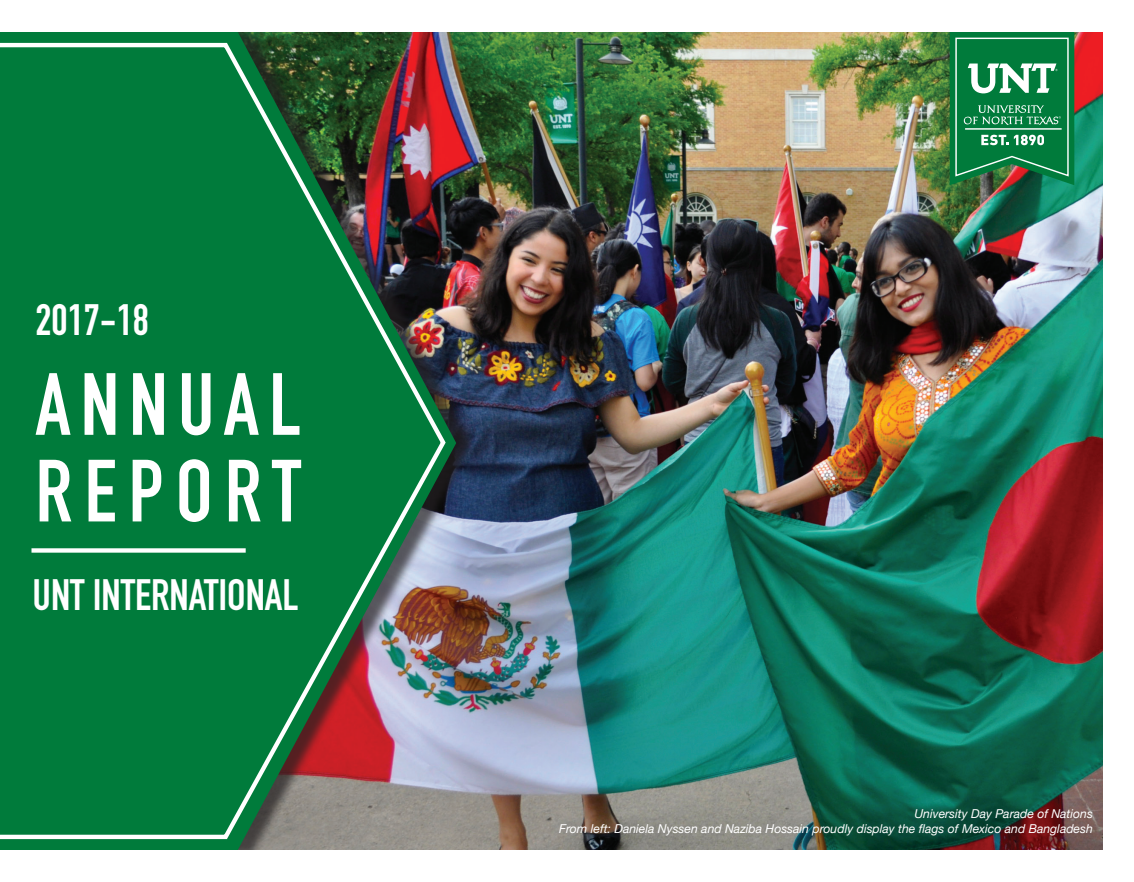
<style>
.page{position:relative;width:1134px;height:882px;background:#fff}
.page>*{position:absolute;margin:0;border:0;box-sizing:border-box;transform-origin:0 0}
.t1{font:700 86.62px/86.6px "DIN Condensed";letter-spacing:.12em;color:#fff}
.t2{font:700 43.4px "DIN Condensed";color:#fff}
.t3{font:italic 12.25px/14.7px "Helvetica Neue";color:#fff;text-align:right}
</style>
<div class="page">
<img style="left:477px;top:32px;width:625px;height:818px">
<div style="left:0;top:26px;width:477px;height:834px;background:#231f20;opacity:.7"></div>
<img style="left:0;top:32px;width:459px;height:818px">
<svg style="left:0;top:41px;width:448px;height:800px"></svg>
<svg style="left:950px;top:32px;width:124px;height:153px"></svg>
<div style="left:0;top:850px;width:1134px;height:32px;background:#fff"></div>
<div style="left:0;top:0;width:1134px;height:32px;background:#fff"></div>
<div style="left:32px;top:548px;width:214px;height:5px;background:#fff"></div>
<h2 class="t2" style="left:35px;top:290px;width:115px">2017-18</h2>
<h1 class="t1" style="left:35px;top:361px;width:267px">ANNUAL<br>REPORT</h1>
<h2 class="t2" style="left:33px;top:566px;width:268px">UNT INTERNATIONAL</h2>
<p class="t3" style="left:559px;top:807px;width:535px">University Day Parade of Nations<br>From left: Daniela Nyssen and Naziba Hossain proudly display the flags of Mexico and Bangladesh</p>
</div>
